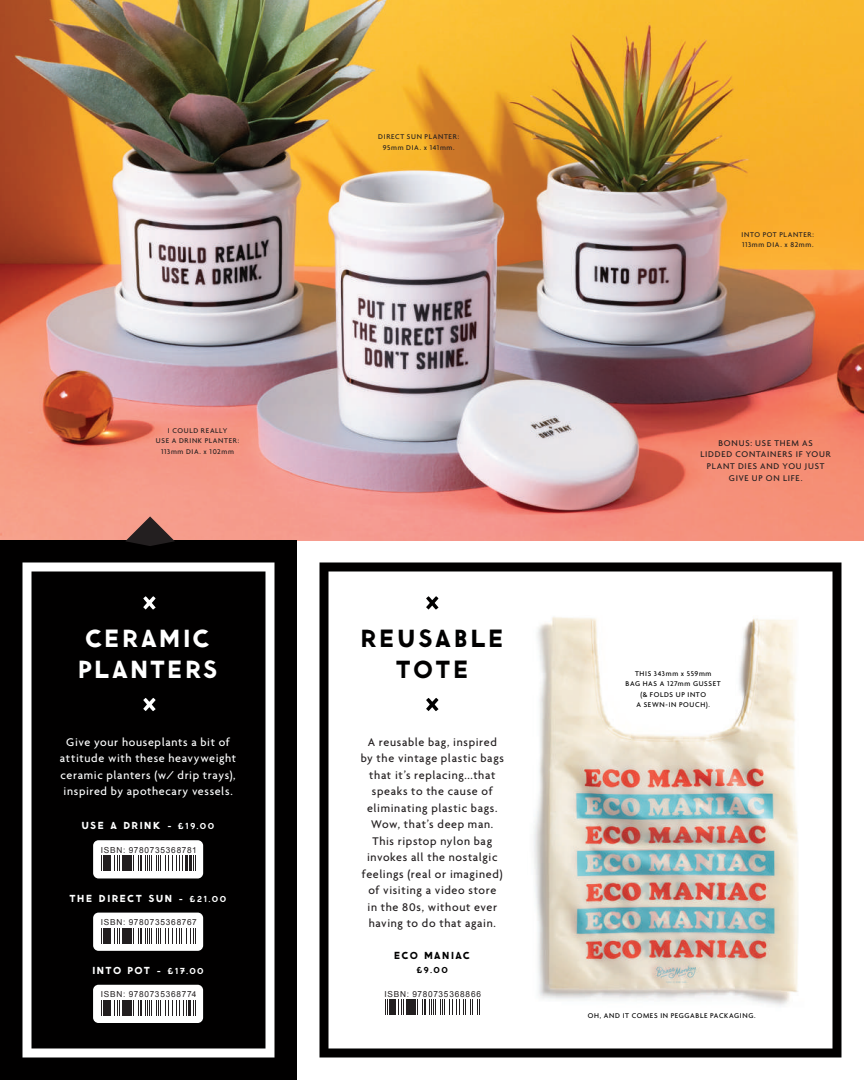
<style>
.page{position:relative;width:864px;height:1080px;background:#fff}
.page>*{position:absolute;margin:0;border:0;box-sizing:border-box;transform-origin:0 0}
.t1{font:25.5px/30.6px "Brass Monkey CT";letter-spacing:.075em;color:#fff}
.t2{font:25.5px/30.6px "Brass Monkey CT";letter-spacing:.085em;color:#010000;text-align:center}
.t3{font:500 12px/16.5px "Agenda";letter-spacing:.05em;color:#231f20;text-align:center}
.t4{font:500 12px/16.5px "Agenda";letter-spacing:.05em;color:#fff;text-align:center}
.t5{font:10.5px "Brass Monkey CT";letter-spacing:.12em;color:#fff}
.t6{font:10.5px "Brass Monkey CT";letter-spacing:.11em;color:#010000}
.t7{font:500 9px/12px "Agenda";letter-spacing:.085em;color:#231f20;text-align:center}
.t8{font:9px "Brass Monkey CT";color:#010000}
.t9{font:8.25px "Arial";letter-spacing:.09em;color:#231f20}
.t10{font:500 7.5px/10.5px "Agenda";letter-spacing:.085em;color:#231f20;text-align:center}
.t11{font:500 7.5px/10.5px "Agenda";letter-spacing:.085em;color:#010000;text-align:center}
.s1{font-size:9px}
</style>
<div class="page">
<img style="left:0;top:0;width:864px;height:540px">
<div style="left:0;top:540px;width:297px;height:540px;background:#010000"></div>
<svg style="left:320px;top:563px;width:521px;height:495px"></svg>
<svg style="left:22px;top:562px;width:252px;height:496px"></svg>
<svg style="left:143px;top:596px;width:13px;height:14px"></svg>
<svg style="left:143px;top:698px;width:13px;height:13px"></svg>
<svg style="left:125px;top:516px;width:50px;height:30px"></svg>
<svg style="left:426px;top:596px;width:13px;height:14px"></svg>
<svg style="left:426px;top:698px;width:13px;height:13px"></svg>
<svg style="left:385px;top:1000px;width:19px;height:15px"></svg>
<hr style="left:406px;top:1000px;width:3px;height:15px;background:#231f20">
<hr style="left:410px;top:1000px;width:3px;height:15px;background:#231f20">
<svg style="left:414px;top:1000px;width:66px;height:15px"></svg>
<div style="left:93px;top:985px;width:110px;height:38px;background:#fff;border-radius:5px"></div>
<svg style="left:101px;top:1000px;width:19px;height:15px"></svg>
<hr style="left:122px;top:1000px;width:3px;height:15px;background:#231f20">
<hr style="left:126px;top:1000px;width:3px;height:15px;background:#231f20">
<svg style="left:130px;top:1000px;width:57px;height:15px"></svg>
<hr style="left:188px;top:1000px;width:3px;height:15px;background:#231f20">
<svg style="left:193px;top:1000px;width:3px;height:15px"></svg>
<div style="left:93px;top:913px;width:110px;height:38px;background:#fff;border-radius:5px"></div>
<svg style="left:101px;top:928px;width:19px;height:15px"></svg>
<hr style="left:122px;top:928px;width:3px;height:15px;background:#231f20">
<hr style="left:126px;top:928px;width:3px;height:15px;background:#231f20">
<svg style="left:130px;top:928px;width:66px;height:15px"></svg>
<div style="left:93px;top:840px;width:110px;height:38px;background:#fff;border-radius:5px"></div>
<svg style="left:101px;top:856px;width:19px;height:15px"></svg>
<hr style="left:122px;top:856px;width:3px;height:15px;background:#231f20">
<hr style="left:126px;top:856px;width:3px;height:15px;background:#231f20">
<svg style="left:130px;top:856px;width:66px;height:15px"></svg>
<p class="t10" style="left:156px;top:425px;width:85px">I COULD REALLY<br>USE A DRINK PLANTER:<br>113mm DIA. x 102mm</p>
<h1 class="t1" style="left:78px;top:622px;width:141px">CERAMIC<br>PLANTERS</h1>
<p class="t4" style="left:60px;top:733px;width:178px">Give your houseplants a bit of attitude with these heavyweight ceramic planters (w/ drip trays), inspired by apothecary vessels.</p>
<p class="t5" style="left:81px;top:818px;width:135px">USE A DRINK - <span class="s1">£19.00</span></p>
<p class="t9" style="left:101px;top:845px;width:97px">ISBN: 9780735368781</p>
<p class="t5" style="left:69px;top:890px;width:159px">THE DIRECT SUN - <span class="s1">£21.00</span></p>
<p class="t9" style="left:101px;top:917px;width:97px">ISBN: 9780735368767</p>
<p class="t5" style="left:92px;top:963px;width:114px">INTO POT - <span class="s1">£17.00</span></p>
<p class="t9" style="left:101px;top:989px;width:97px">ISBN: 9780735368774</p>
<p class="t10" style="left:378px;top:131px;width:82px">DIRECT SUN PLANTER:<br>95mm DIA. x 141mm.</p>
<h1 class="t2" style="left:360px;top:622px;width:145px">REUSABLE<br>TOTE</h1>
<p class="t3" style="left:361px;top:733px;width:145px">A reusable bag, inspired by the vintage plastic bags that it’s replacing...that speaks to the cause of eliminating plastic bags.<br>Wow, that’s deep man.<br>This ripstop nylon bag invokes all the nostalgic feelings (real or imagined) of visiting a video store<br>in the 80s, without ever having to do that again.</p>
<p class="t6" style="left:394px;top:948px;width:78px">ECO MANIAC</p>
<p class="t8" style="left:416px;top:964px;width:33px">£9.00</p>
<p class="t9" style="left:384px;top:989px;width:98px">ISBN: 9780735368866</p>
<p class="t10" style="left:742px;top:229px;width:74px;text-align:left">INTO POT PLANTER:<br>113mm DIA. x 82mm.</p>
<p class="t7" style="left:700px;top:436px;width:132px">BONUS: USE THEM AS<br>LIDDED CONTAINERS IF YOUR<br>PLANT DIES AND YOU JUST<br>GIVE UP ON LIFE.</p>
<p class="t11" style="left:626px;top:668px;width:97px">THIS 343mm x 559mm<br>BAG HAS A 127mm GUSSET (&amp; FOLDS UP INTO<br>A SEWN-IN POUCH).</p>
<p class="t11" style="left:588px;top:1010px;width:169px">OH, AND IT COMES IN PEGGABLE PACKAGING.</p>
</div>
